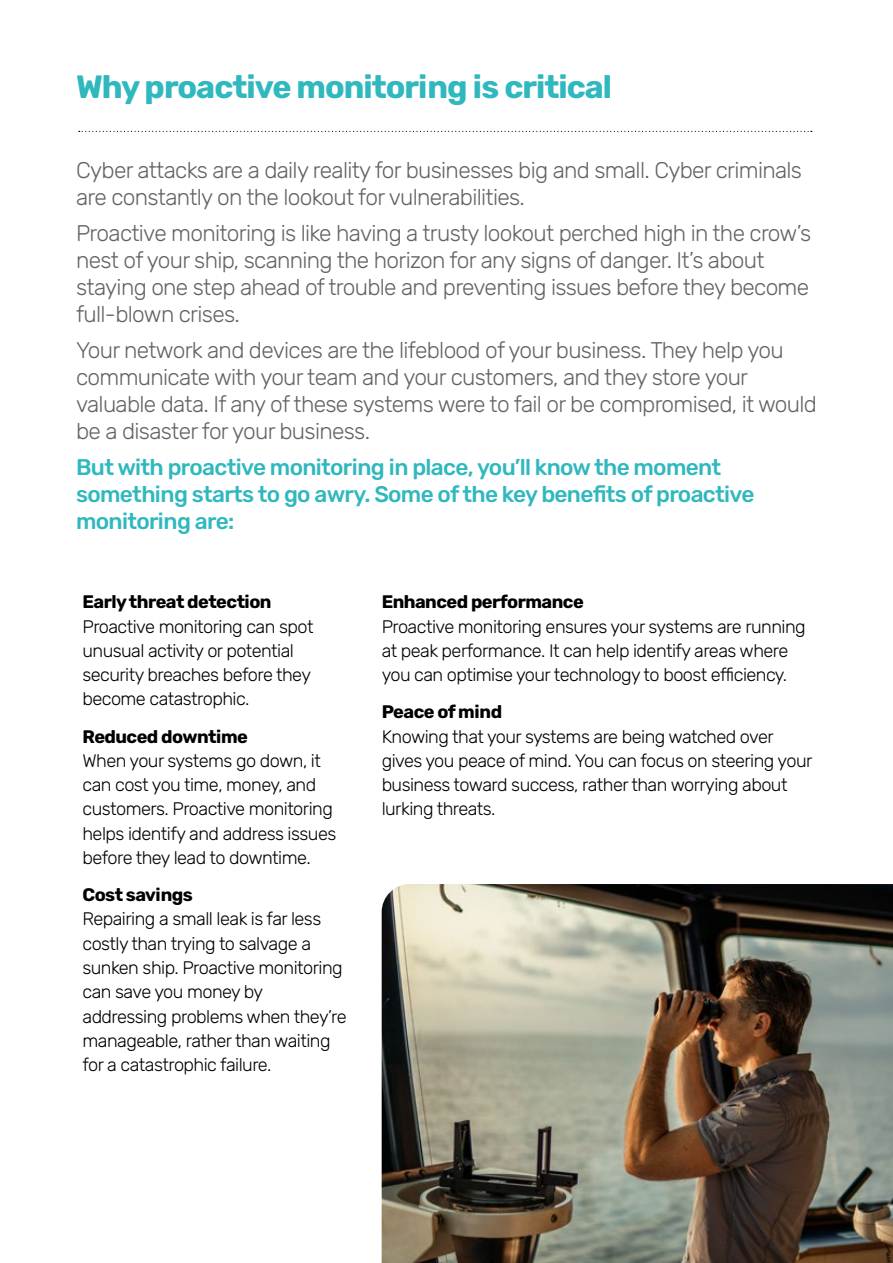
<style>
.page{position:relative;width:893px;height:1263px;background:#fff}
.page>*{position:absolute;margin:0;border:0;box-sizing:border-box;transform-origin:0 0}
.t1{font:700 32.25px "Rubik";letter-spacing:-.03em;color:#30b8bf}
.t2{font:300 22.65px/27.2px "Rubik";letter-spacing:-.03em;color:#646363}
.t3{font:500 22.65px/27.2px "Rubik";letter-spacing:-.03em;color:#30b8bf}
.t4{font:300 18.15px/24.3px "Rubik";letter-spacing:-.03em;color:#000}
.t5{font:700 18.15px "Rubik";letter-spacing:-.03em;color:#000}
</style>
<div class="page">
<svg style="left:79px;top:131px;width:733px;height:1px"></svg>
<img style="left:382px;top:884px;width:511px;height:379px">
<h1 class="t1" style="left:76px;top:69px;width:538px">Why proactive monitoring is critical</h1>
<p class="t2" style="left:76px;top:157px;width:727px">Cyber attacks are a daily reality for businesses big and small. Cyber criminals are constantly on the lookout for vulnerabilities.</p>
<p class="t2" style="left:76px;top:220px;width:737px">Proactive monitoring is like having a trusty lookout perched high in the crow’s nest of your ship, scanning the horizon for any signs of danger. It’s about staying one step ahead of trouble and preventing issues before they become full-blown crises.</p>
<p class="t2" style="left:76px;top:337px;width:742px">Your network and devices are the lifeblood of your business. They help you communicate with your team and your customers, and they store your valuable data. If any of these systems were to fail or be compromised, it would be a disaster for your business.</p>
<p class="t3" style="left:76px;top:454px;width:680px">But with proactive monitoring in place, you’ll know the moment something starts to go awry. Some of the key benefits of proactive monitoring are:</p>
<p class="t5" style="left:82px;top:592px;width:191px">Early threat detection</p>
<p class="t4" style="left:82px;top:615px;width:233px">Proactive monitoring can spot unusual activity or potential security breaches before they become catastrophic.</p>
<p class="t5" style="left:82px;top:726px;width:167px">Reduced downtime</p>
<p class="t4" style="left:82px;top:749px;width:255px">When your systems go down, it can cost you time, money, and customers. Proactive monitoring helps identify and address issues before they lead to downtime.</p>
<p class="t5" style="left:82px;top:885px;width:112px">Cost savings</p>
<p class="t4" style="left:82px;top:907px;width:266px">Repairing a small leak is far less costly than trying to salvage a sunken ship. Proactive monitoring can save you money by addressing problems when they’re manageable, rather than waiting for a catastrophic failure.</p>
<p class="t5" style="left:382px;top:592px;width:204px">Enhanced performance</p>
<p class="t4" style="left:382px;top:615px;width:426px">Proactive monitoring ensures your systems are running at peak performance. It can help identify areas where you can optimise your technology to boost efficiency.</p>
<p class="t5" style="left:382px;top:702px;width:122px">Peace of mind</p>
<p class="t4" style="left:382px;top:724px;width:432px">Knowing that your systems are being watched over gives you peace of mind. You can focus on steering your business toward success, rather than worrying about lurking threats.</p>
</div>
